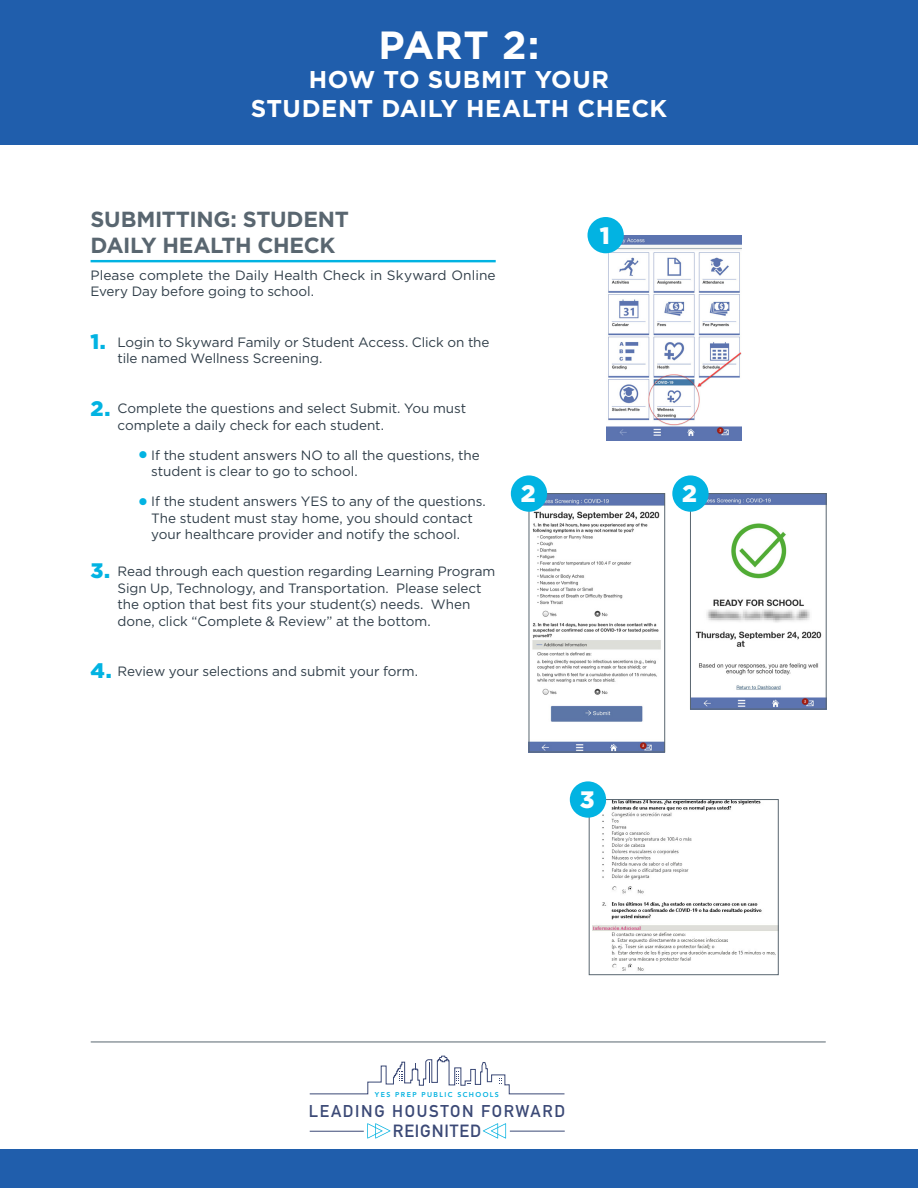
<style>
.page{position:relative;width:918px;height:1188px;background:#fff}
.page>*{position:absolute;margin:0;border:0;box-sizing:border-box;transform-origin:0 0}
.t1{font:700 39.3px "Gotham";color:#fff}
.t2{font:700 24.3px/29.1px "Gotham";letter-spacing:.015em;color:#fff;text-align:center}
.t3{font:900 23.85px "Gotham";color:#fcfeff}
.t4{font:700 21.9px/26.2px "Gotham";letter-spacing:-.015em;color:#596670}
.t5{font:700 17.4px "DIN Alternate";letter-spacing:.05em;color:#3b4976}
.t6{font:700 16.8px "DIN Alternate";letter-spacing:.1em;color:#3b4976}
.t7{font:13.5px/16.5px "Gotham";letter-spacing:-.005em;color:#303e49}
.t8{font:800 6.9px "Avenir";letter-spacing:.2em;color:#00b1e0}
.s1{font-weight:900;font-size:21px;color:#02b3e2}
</style>
<div class="page">
<div style="left:0;top:0;width:918px;height:145px;background:#205eac"></div>
<div style="left:0;top:1150px;width:918px;height:38px;background:#205eac"></div>
<svg style="left:309px;top:1056px;width:256px;height:38px"></svg>
<hr style="left:310px;top:1131px;width:54px;height:1px;background:#3b4976">
<svg style="left:367px;top:1123px;width:24px;height:16px"></svg>
<svg style="left:483px;top:1123px;width:23px;height:16px"></svg>
<hr style="left:510px;top:1131px;width:55px;height:1px;background:#3b4976">
<hr style="left:91px;top:1041px;width:734px;height:1px;background:#596670">
<hr style="left:91px;top:260px;width:405px;height:2px;background:#02b3e2">
<img style="left:606px;top:235px;width:136px;height:206px">
<div style="left:588px;top:217px;width:36px;height:36px;background:#02b3e2;border-radius:50%"></div>
<img style="left:531px;top:495px;width:132px;height:255px">
<div style="left:529px;top:493px;width:136px;height:259px;border:1px solid #596670"></div>
<div style="left:511px;top:475px;width:36px;height:37px;background:#02b3e2;border-radius:50%"></div>
<img style="left:692px;top:495px;width:132px;height:212px">
<div style="left:690px;top:493px;width:136px;height:216px;border:1px solid #596670"></div>
<div style="left:672px;top:475px;width:37px;height:37px;background:#02b3e2;border-radius:50%"></div>
<img style="left:592px;top:801px;width:184px;height:170px">
<div style="left:589px;top:799px;width:189px;height:176px;border:1px solid #596670"></div>
<div style="left:570px;top:781px;width:36px;height:37px;background:#02b3e2;border-radius:50%"></div>
<h1 class="t1" style="left:379px;top:19px;width:162px">PART 2:</h1>
<h2 class="t2" style="left:251px;top:65px;width:418px">HOW TO SUBMIT YOUR<br>STUDENT DAILY HEALTH CHECK</h2>
<h3 class="t4" style="left:91px;top:206px;width:260px">SUBMITTING: STUDENT<br>DAILY HEALTH CHECK</h3>
<p class="t7" style="left:91px;top:267px;width:407px">Please complete the Daily Health Check in Skyward Online<br>Every Day before going to school.</p>
<p class="t7" style="left:118px;top:333px;width:373px;text-indent:-27px"><span class="s1">1.</span> Login to Skyward Family or Student Access. Click on the tile named Wellness Screening.</p>
<p class="t7" style="left:118px;top:400px;width:350px;text-indent:-27px"><span class="s1">2.</span> Complete the questions and select Submit. You must complete a daily check for each student.</p>
<p class="t7" style="left:151px;top:447px;width:330px;text-indent:-14px"><span class="s1">•</span> If the student answers NO to all the questions, the student is clear to go to school.</p>
<p class="t7" style="left:151px;top:493px;width:336px;text-indent:-14px"><span class="s1">•</span> If the student answers YES to any of the questions.<br>The student must stay home, you should contact your healthcare provider and notify the school.</p>
<p class="t7" style="left:118px;top:563px;width:379px;text-indent:-27px"><span class="s1">3.</span> Read through each question regarding Learning Program Sign Up, Technology, and Transportation. Please select the option that best fits your student(s) needs. When done, click “Complete &amp; Review” at the bottom.</p>
<p class="t7" style="left:91px;top:663px;width:329px"><span class="s1">4.</span> Review your selections and submit your form.</p>
<h3 class="t3" style="left:600px;top:219px;width:12px">1</h3>
<h3 class="t3" style="left:521px;top:477px;width:16px">2</h3>
<h3 class="t3" style="left:682px;top:477px;width:16px">2</h3>
<h3 class="t3" style="left:580px;top:783px;width:16px">3</h3>
<p class="t8" style="left:375px;top:1089px;width:125px">YES PREP PUBLIC SCHOOLS</p>
<p class="t6" style="left:309px;top:1098px;width:258px">LEADING HOUSTON FORWARD</p>
<p class="t5" style="left:393px;top:1117px;width:90px">REIGNITED</p>
</div>
